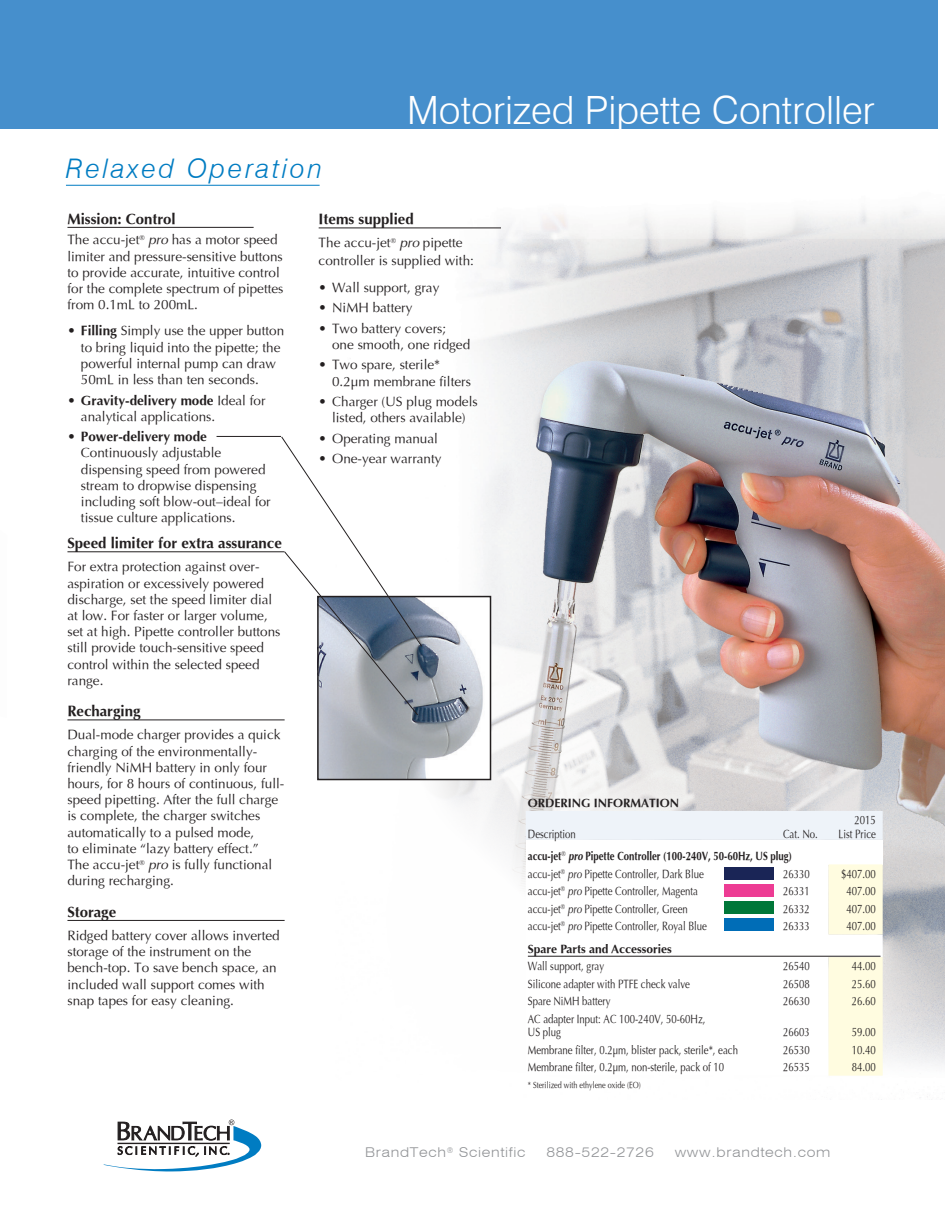
<style>
.page{position:relative;width:945px;height:1215px;background:#fff}
.page>*{position:absolute;margin:0;border:0;box-sizing:border-box;transform-origin:0 0}
.t1{font:300 39px "Swiss 721 BT";color:#fff}
.t2{font:italic 300 27px "Swiss 721 BT";letter-spacing:.1em;color:#007cc2}
.t3{font:700 15px "Optima";color:#231f20}
.t4{font:13.5px/16.2px "Optima";color:#231f20}
.t5{font:300 expanded 13.5px "Swiss 721 BT";letter-spacing:.05em;color:#939598}
.t6{font:700 13.5px "Optima";color:#231f20}
.t7{font:12px/13.5px "Optima";color:#231f20;text-align:right;scale:.8 1}
.t8{font:700 12px/17.5px "Optima";color:#231f20;scale:.8 1}
.t9{font:700 12px "Optima";color:#231f20}
.t10{font:9px "Optima";color:#231f20;scale:.8 1}
.s1{font-style:italic}
.s2{font-weight:700}
.s3{font-weight:400}
.s4{font-weight:400;font-style:italic}
</style>
<div class="page">
<div style="left:0;top:0;width:13px;height:129px;background:#468fcc"></div>
<div style="left:7px;top:0;width:931px;height:129px;background:#468fcc"></div>
<img style="left:336px;top:210px;width:609px;height:890px">
<hr style="left:66px;top:185px;width:254px;height:1px;background:#007cc2">
<hr style="left:67px;top:552px;width:218px;height:1px;background:#231f20">
<hr style="left:67px;top:720px;width:218px;height:1px;background:#231f20">
<hr style="left:67px;top:920px;width:218px;height:1px;background:#231f20">
<hr style="left:67px;top:227px;width:187px;height:1px;background:#231f20">
<img style="left:320px;top:599px;width:168px;height:178px">
<div style="left:317px;top:596px;width:174px;height:184px;border:2px solid #231f20"></div>
<hr style="left:319px;top:228px;width:182px;height:1px;background:#231f20">
<div style="left:526px;top:811px;width:357px;height:29px;background:#eef3f9"></div>
<div style="left:526px;top:840px;width:357px;height:24px;background:#fff"></div>
<svg style="left:526px;top:864px;width:303px;height:212px"></svg>
<svg style="left:829px;top:864px;width:54px;height:212px;background:#fefbe2"></svg>
<hr style="left:528px;top:956px;width:353px;height:1px;background:#231f20">
<div style="left:724px;top:867px;width:50px;height:12px;background:#1a2556"></div>
<div style="left:724px;top:918px;width:50px;height:12px;background:#006db7"></div>
<img style="left:724px;top:885px;width:49px;height:12px">
<div style="left:724px;top:901px;width:50px;height:12px;background:#007739"></div>
<svg style="left:281px;top:436px;width:141px;height:280px"></svg>
<hr style="left:217px;top:436px;width:64px;height:1px;background:#231f20">
<svg style="left:103px;top:1120px;width:159px;height:52px"></svg>
<h2 class="t2" style="left:66px;top:152px;width:258px">Relaxed Operation</h2>
<h1 class="t1" style="left:407px;top:86px;width:469px">Motorized Pipette Controller</h1>
<p class="t3" style="left:67px;top:210px;width:110px">Mission: Control</p>
<p class="t3" style="left:319px;top:211px;width:97px">Items supplied</p>
<p class="t4" style="left:319px;top:234px;width:157px;line-height:18px">The accu-jet<sup>®</sup> <span class="s1">pro</span> pipette controller is supplied with:</p>
<p class="t4" style="left:319px;top:279px;width:122px">• Wall support, gray</p>
<p class="t4" style="left:319px;top:300px;width:95px">• NiMH battery</p>
<p class="t4" style="left:332px;top:320px;width:140px;text-indent:-14px">• Two battery covers; one smooth, one ridged</p>
<p class="t4" style="left:332px;top:357px;width:140px;text-indent:-14px">• Two spare, sterile*<br>0.2µm membrane filters</p>
<p class="t4" style="left:319px;top:394px;width:161px;text-align:center">• Charger (US plug models listed, others available)</p>
<p class="t4" style="left:319px;top:430px;width:121px">• Operating manual</p>
<p class="t4" style="left:319px;top:451px;width:124px">• One-year warranty</p>
<p class="t4" style="left:67px;top:232px;width:218px">The accu-jet<sup>®</sup> <span class="s1">pro</span> has a motor speed limiter and pressure-sensitive buttons to provide accurate, intuitive control for the complete spectrum of pipettes from 0.1mL to 200mL.</p>
<p class="t4" style="left:81px;top:323px;width:205px;text-indent:-14px"><span class="s2">• Filling</span> Simply use the upper button to bring liquid into the pipette; the powerful internal pump can draw 50mL in less than ten seconds.</p>
<p class="t4" style="left:81px;top:392px;width:186px;text-indent:-14px"><span class="s2">• Gravity-delivery mode</span> Ideal for analytical applications.</p>
<p class="t6" style="left:67px;top:429px;width:141px">• Power-delivery mode</p>
<p class="t4" style="left:81px;top:445px;width:191px">Continuously adjustable dispensing speed from powered stream to dropwise dispensing including soft blow-out–ideal for tissue culture applications.</p>
<p class="t3" style="left:67px;top:535px;width:216px">Speed limiter for extra assurance</p>
<p class="t4" style="left:67px;top:559px;width:215px">For extra protection against over&shy;aspiration or excessively powered discharge, set the speed limiter dial at low. For faster or larger volume, set at high. Pipette controller buttons still provide touch-sensitive speed control within the selected speed range.</p>
<p class="t3" style="left:67px;top:703px;width:75px">Recharging</p>
<p class="t4" style="left:67px;top:727px;width:218px">Dual-mode charger provides a quick charging of the environmentally&shy;friendly NiMH battery in only four hours, for 8 hours of continuous, full&shy;speed pipetting. After the full charge is complete, the charger switches automatically to a pulsed mode,<br>to eliminate “lazy battery effect.”<br>The accu-jet<sup>®</sup> <span class="s1">pro</span> is fully functional during recharging.</p>
<p class="t3" style="left:67px;top:903px;width:50px">Storage</p>
<p class="t4" style="left:67px;top:927px;width:214px">Ridged battery cover allows inverted storage of the instrument on the bench-top. To save bench space, an included wall support comes with snap tapes for easy cleaning.</p>
<p class="t9" style="left:528px;top:796px;width:153px">ORDERING INFORMATION</p>
<p class="t7" style="left:528px;top:827px;width:62px">Description</p>
<p class="t7" style="left:783px;top:827px;width:45px">Cat. No.</p>
<p class="t7" style="left:839px;top:813px;width:48px">2015<br>List Price</p>
<p class="t8" style="left:528px;top:847px;width:332px">accu-jet<sup>®</sup> <span class="s1">pro</span> Pipette Controller (100-240V, 50-60Hz, US plug) <span class="s3">accu-jet</span><sup>®</sup> <span class="s4">pro</span> <span class="s3">Pipette Controller, Dark Blue</span></p>
<p class="t7" style="left:783px;top:867px;width:35px">26330</p>
<p class="t7" style="left:841px;top:867px;width:45px">$407.00</p>
<p class="t7" style="left:528px;top:884px;width:214px">accu-jet<sup>®</sup> <span class="s1">pro</span> Pipette Controller, Magenta</p>
<p class="t7" style="left:783px;top:884px;width:35px">26331</p>
<p class="t7" style="left:847px;top:884px;width:38px">407.00</p>
<p class="t7" style="left:528px;top:902px;width:201px">accu-jet<sup>®</sup> <span class="s1">pro</span> Pipette Controller, Green</p>
<p class="t7" style="left:783px;top:902px;width:35px">26332</p>
<p class="t7" style="left:847px;top:902px;width:38px">407.00</p>
<p class="t7" style="left:528px;top:919px;width:225px">accu-jet<sup>®</sup> <span class="s1">pro</span> Pipette Controller, Royal Blue</p>
<p class="t7" style="left:783px;top:919px;width:35px">26333</p>
<p class="t7" style="left:847px;top:919px;width:38px">407.00</p>
<p class="t9" style="left:528px;top:942px;width:146px">Spare Parts and Accessories</p>
<p class="t7" style="left:528px;top:960px;width:97px">Wall support, gray</p>
<p class="t7" style="left:783px;top:960px;width:35px">26540</p>
<p class="t7" style="left:852px;top:960px;width:32px">44.00</p>
<p class="t7" style="left:528px;top:977px;width:204px">Silicone adapter with PTFE check valve</p>
<p class="t7" style="left:783px;top:977px;width:35px">26508</p>
<p class="t7" style="left:852px;top:977px;width:32px">25.60</p>
<p class="t7" style="left:528px;top:995px;width:105px">Spare NiMH battery</p>
<p class="t7" style="left:783px;top:995px;width:35px">26630</p>
<p class="t7" style="left:852px;top:995px;width:32px">26.60</p>
<p class="t7" style="left:528px;top:1012px;width:224px;text-align:left">AC adapter Input: AC 100-240V, 50-60Hz,<br>US plug</p>
<p class="t7" style="left:783px;top:1026px;width:35px">26603</p>
<p class="t7" style="left:852px;top:1026px;width:32px">59.00</p>
<p class="t7" style="left:528px;top:1043px;width:264px">Membrane filter, 0.2µm, blister pack, sterile*, each</p>
<p class="t7" style="left:783px;top:1043px;width:35px">26530</p>
<p class="t7" style="left:852px;top:1043px;width:32px">10.40</p>
<p class="t7" style="left:528px;top:1061px;width:247px">Membrane filter, 0.2µm, non-sterile, pack of 10</p>
<p class="t7" style="left:783px;top:1061px;width:35px">26535</p>
<p class="t7" style="left:852px;top:1061px;width:32px">84.00</p>
<p class="t10" style="left:528px;top:1079px;width:143px">* Sterilized with ethylene oxide (EO)</p>
<p class="t5" style="left:365px;top:1144px;width:162px">BrandTech<sup>®</sup> Scientific</p>
<p class="t5" style="left:546px;top:1144px;width:109px">888-522-2726</p>
<p class="t5" style="left:675px;top:1144px;width:157px">www.brandtech.com</p>
</div>
